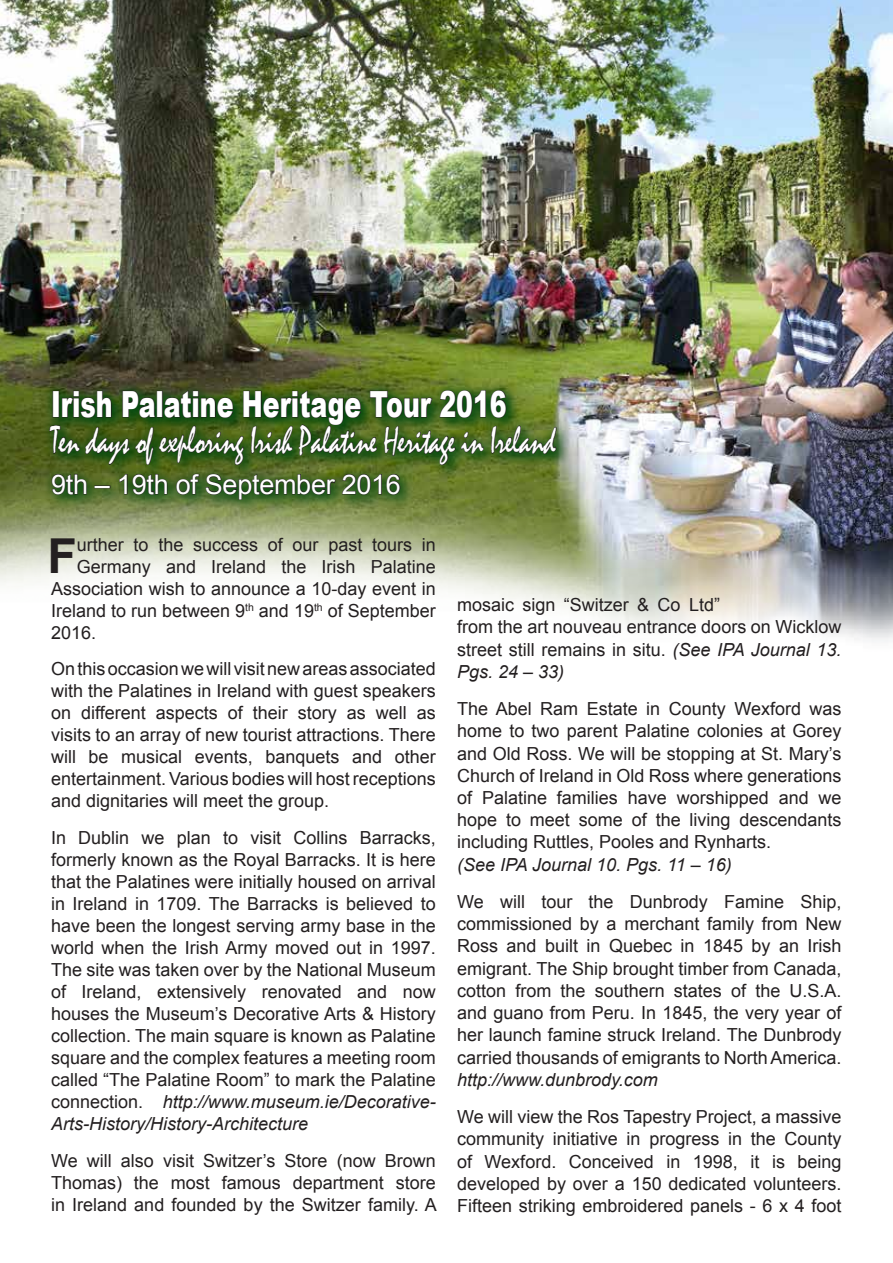
<style>
.page{position:relative;width:893px;height:1263px;background:#fff}
.page>*{position:absolute;margin:0;border:0;box-sizing:border-box;transform-origin:0 0}
.t1{font:700 48.15px "Arial";color:#231f20}
.t2{font:39px "Mistral";letter-spacing:-.01em;color:#fff;scale:.75 1}
.t3{font:900 36px "Arial";color:#fff;scale:.7 1}
.t4{font:27px "Arial";letter-spacing:-.01em;color:#fff}
.t5{font:18px/21.9px "Arial";color:#231f20;text-align:justify}
.t6{font:italic 18px "Arial";color:#231f20}
.s1{font-style:italic}
</style>
<div class="page">
<img style="left:0;top:0;width:893px;height:642px">
<svg style="left:47px;top:387px;width:524px;height:128px;background:#87935d"></svg>
<svg style="left:40px;top:381px;width:526px;height:128px;background:#627432"></svg>
<svg style="left:49px;top:390px;width:508px;height:76px;background:#32541a"></svg>
<svg style="left:51px;top:474px;width:36px;height:21px"></svg>
<svg style="left:95px;top:486px;width:15px;height:2px"></svg>
<svg style="left:119px;top:474px;width:49px;height:21px"></svg>
<svg style="left:176px;top:473px;width:160px;height:27px;background:#345322"></svg>
<svg style="left:342px;top:474px;width:59px;height:21px"></svg>
<h3 class="t3" style="left:51px;top:384px;width:652px">Irish Palatine Heritage Tour 2016</h3>
<h2 class="t2" style="left:51px;top:419px;width:674px">Ten days of exploring Irish Palatine Heritage in Ireland</h2>
<h3 class="t4" style="left:51px;top:467px;width:351px">9th – 19th of September 2016</h3>
<h1 class="t1" style="left:47px;top:524px;width:31px">F</h1>
<p class="t5" style="left:77px;top:534px;width:360px">urther to the success of our past tours in</p>
<p class="t5" style="left:77px;top:555px;width:360px">Germany and Ireland the Irish Palatine</p>
<p class="t5" style="left:51px;top:577px;width:386px">Association wish to announce a 10-day event in</p>
<p class="t5" style="left:51px;top:599px;width:386px">Ireland to run between 9<sup>th</sup> and 19<sup>th</sup> of September</p>
<p class="t5" style="left:51px;top:621px;width:47px">2016.</p>
<p class="t5" style="left:51px;top:658px;width:386px">On this occasion we will visit new areas associated with the Palatines in Ireland with guest speakers on different aspects of their story as well as visits to an array of new tourist attractions. There will be musical events, banquets and other entertainment. Various bodies will host receptions and dignitaries will meet the group.</p>
<p class="t5" style="left:51px;top:827px;width:386px">In Dublin we plan to visit Collins Barracks, formerly known as the Royal Barracks. It is here that the Palatines were initially housed on arrival in Ireland in 1709. The Barracks is believed to have been the longest serving army base in the world when the Irish Army moved out in 1997.<br>The site was taken over by the National Museum of Ireland, extensively renovated and now houses the Museum’s Decorative Arts &amp; History collection. The main square is known as Palatine square and the complex features a meeting room called “The Palatine Room” to mark the Palatine connection. <span class="s1">http://www.museum.ie/Decorative-Arts-History/History-Architecture</span></p>
<p class="t5" style="left:51px;top:1149px;width:387px">We will also visit Switzer’s Store (now Brown Thomas) the most famous department store in Ireland and founded by the Switzer family. A</p>
<p class="t5" style="left:457px;top:594px;width:386px;text-align:left">mosaic sign “Switzer &amp; Co Ltd”<br>from the art nouveau entrance doors on Wicklow street still remains in situ. <span class="s1">(See IPA Journal 13.<br>Pgs. 24 – 33)</span></p>
<p class="t5" style="left:457px;top:698px;width:386px">The Abel Ram Estate in County Wexford was home to two parent Palatine colonies at Gorey and Old Ross. We will be stopping at St. Mary’s Church of Ireland in Old Ross where generations of Palatine families have worshipped and we hope to meet some of the living descendants including Ruttles, Pooles and Rynharts.</p>
<p class="t6" style="left:457px;top:853px;width:276px">(See IPA Journal 10. Pgs. 11 – 16)</p>
<p class="t5" style="left:457px;top:891px;width:386px">We will tour the Dunbrody Famine Ship, commissioned by a merchant family from New Ross and built in Quebec in 1845 by an Irish emigrant. The Ship brought timber from Canada, cotton from the southern states of the U.S.A. and guano from Peru. In 1845, the very year of her launch famine struck Ireland. The Dunbrody carried thousands of emigrants to North America.</p>
<p class="t6" style="left:457px;top:1068px;width:202px">http://www.dunbrody.com</p>
<p class="t5" style="left:457px;top:1106px;width:386px">We will view the Ros Tapestry Project, a massive community initiative in progress in the County of Wexford. Conceived in 1998, it is being developed by over a 150 dedicated volunteers.<br>Fifteen striking embroidered panels - 6 x 4 foot</p>
</div>
